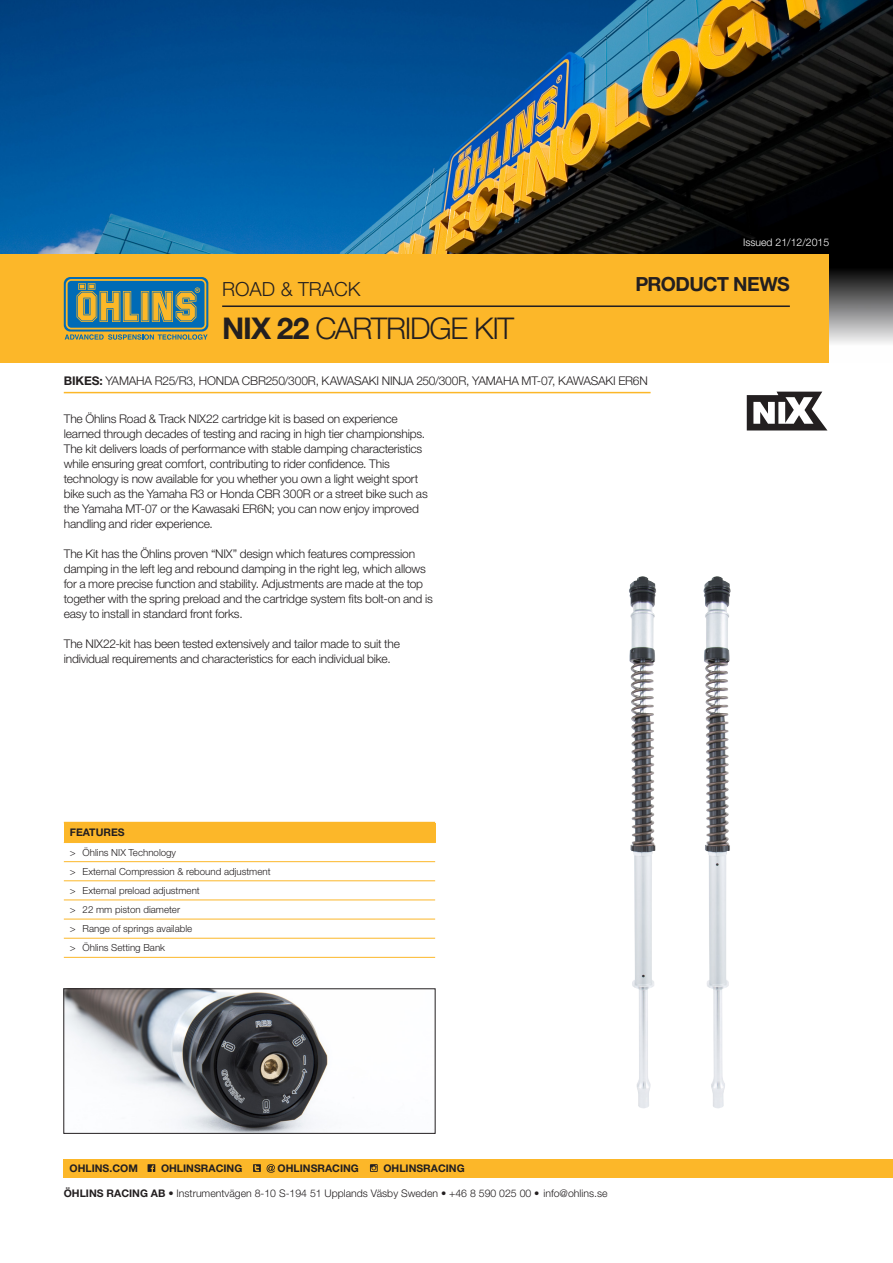
<style>
.page{position:relative;width:893px;height:1263px;background:#fff}
.page>*{position:absolute;margin:0;border:0;box-sizing:border-box;transform-origin:0 0}
.t1{font:300 30px "Helvetica Neue LT Std";letter-spacing:-.045em;color:#231f20}
.t2{font:700 19.5px "Helvetica Neue LT Std";letter-spacing:-.03em;color:#231f20}
.t3{font:300 19.5px "Helvetica Neue LT Std";color:#231f20}
.t4{font:300 12px/15px "Helvetica Neue LT Std";letter-spacing:-.015em;color:#231f20}
.t5{font:300 10.5px "Helvetica Neue LT Std";color:#231f20}
.Featues{font:700 10.5px "Helvetica Neue LT Std";color:#231f20}
.t6{font:300 10.5px "Helvetica Neue LT Std";color:#fff}
.t7{font:300 9.75px "Helvetica Neue LT Std";color:#231f20}
.s1{font-weight:700}
</style>
<div class="page">
<img style="left:0;top:0;width:893px;height:343px">
<div style="left:0;top:254px;width:829px;height:109px;background:#fcb729"></div>
<div style="left:64px;top:277px;width:144px;height:55px;background:#006bb6;border-radius:7px"></div>
<svg style="left:65px;top:279px;width:143px;height:61px"></svg>
<hr style="left:222px;top:305px;width:568px;height:2px;background:#231f20">
<div style="left:64px;top:1159px;width:829px;height:19px;background:#fcb729"></div>
<svg style="left:148px;top:1164px;width:7px;height:8px"></svg>
<svg style="left:253px;top:1164px;width:8px;height:8px"></svg>
<svg style="left:267px;top:1164px;width:8px;height:9px"></svg>
<svg style="left:370px;top:1164px;width:8px;height:8px"></svg>
<img style="left:66px;top:991px;width:262px;height:140px">
<div style="left:64px;top:822px;width:371px;height:20px;background:#fcb729"></div>
<svg style="left:64px;top:862px;width:371px;height:95px"></svg>
<hr style="left:64px;top:842px;width:371px;height:1px;background:#fcb729">
<hr style="left:64px;top:861px;width:371px;height:1px;background:#fcb729">
<hr style="left:64px;top:880px;width:371px;height:1px;background:#fcb729">
<hr style="left:64px;top:899px;width:371px;height:1px;background:#fcb729">
<hr style="left:64px;top:919px;width:371px;height:1px;background:#fcb729">
<hr style="left:64px;top:938px;width:371px;height:1px;background:#fcb729">
<hr style="left:64px;top:957px;width:371px;height:1px;background:#fcb729">
<img style="left:629px;top:579px;width:27px;height:529px">
<img style="left:703px;top:579px;width:27px;height:529px">
<hr style="left:64px;top:392px;width:587px;height:1px;background:#fcb729">
<svg style="left:747px;top:392px;width:80px;height:38px"></svg>
<p class="t3" style="left:222px;top:277px;width:140px">ROAD &amp; TRACK</p>
<p class="t1" style="left:222px;top:310px;width:294px"><span class="s1">NIX 22</span> CARTRIDGE KIT</p>
<p class="t6" style="left:743px;top:236px;width:88px">Issued 21/12/2015</p>
<h2 class="t2" style="left:635px;top:272px;width:156px">PRODUCT NEWS</h2>
<p class="t4" style="left:64px;top:373px;width:586px"><span class="s1">BIKES:</span> YAMAHA R25/R3, HONDA CBR250/300R, KAWASAKI NINJA 250/300R, YAMAHA MT-07, KAWASAKI ER6N</p>
<p class="t4" style="left:64px;top:411px;width:365px">The Öhlins Road &amp; Track NIX22 cartridge kit is based on experience learned through decades of testing and racing in high tier championships.<br>The kit delivers loads of performance with stable damping characteristics while ensuring great comfort, contributing to rider confidence. This technology is now available for you whether you own a light weight sport bike such as the Yamaha R3 or Honda CBR 300R or a street bike such as the Yamaha MT-07 or the Kawasaki ER6N; you can now enjoy improved handling and rider experience.</p>
<p class="t4" style="left:64px;top:546px;width:371px">The Kit has the Öhlins proven “NIX” design which features compression damping in the left leg and rebound damping in the right leg, which allows for a more precise function and stability. Adjustments are made at the top together with the spring preload and the cartridge system fits bolt-on and is easy to install in standard front forks.</p>
<p class="t4" style="left:64px;top:636px;width:338px">The NIX22-kit has been tested extensively and tailor made to suit the individual requirements and characteristics for each individual bike.</p>
<p class="Featues" style="left:70px;top:826px;width:56px">FEATURES</p>
<p class="t7" style="left:70px;top:846px;width:108px">&gt; Öhlins NIX Technology</p>
<p class="t7" style="left:70px;top:865px;width:202px">&gt; External Compression &amp; rebound adjustment</p>
<p class="t7" style="left:70px;top:884px;width:131px">&gt; External preload adjustment</p>
<p class="t7" style="left:70px;top:903px;width:112px">&gt; 22 mm piston diameter</p>
<p class="t7" style="left:70px;top:922px;width:124px">&gt; Range of springs available</p>
<p class="t7" style="left:70px;top:942px;width:97px">&gt; Öhlins Setting Bank</p>
<p class="Featues" style="left:70px;top:1161px;width:70px">OHLINS.COM</p>
<p class="Featues" style="left:161px;top:1161px;width:83px">OHLINSRACING</p>
<p class="Featues" style="left:278px;top:1161px;width:83px">OHLINSRACING</p>
<p class="Featues" style="left:383px;top:1161px;width:83px">OHLINSRACING</p>
<p class="t5" style="left:64px;top:1187px;width:545px"><span class="s1">ÖHLINS RACING AB</span> • Instrumentvägen 8-10 S-194 51 Upplands Väsby Sweden • +46 8 590 025 00 • info@ohlins.se</p>
</div>
